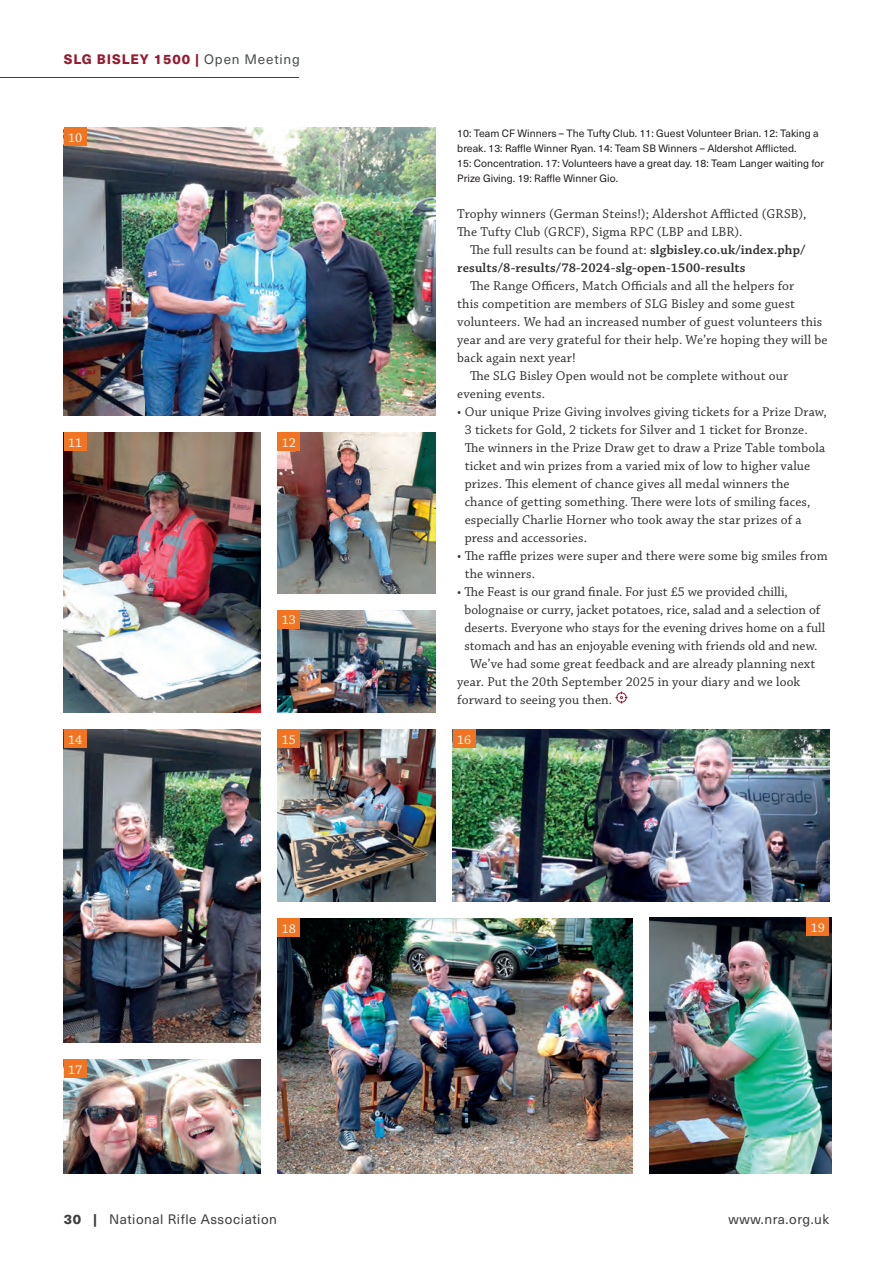
<style>
.page{position:relative;width:893px;height:1263px;background:#fff}
.page>*{position:absolute;margin:0;border:0;box-sizing:border-box;transform-origin:0 0}
.t1{font:13.5px/18px "Chaparral Pro";letter-spacing:.01em;color:#312f30}
.t2{font:600 13.5px/18px "Chaparral Pro";letter-spacing:.01em;color:#312f30}
.t3{font:13.5px "Neue Haas Unica W1 G";letter-spacing:.04em;color:#3e3e3f}
.t4{font:800 13.5px "Neue Haas Unica W1 G";letter-spacing:.07em;color:#961b2f}
.t5{font:13.5px "Chaparral Pro";color:#fff}
.t6{font:10.5px/15px "Neue Haas Unica W1 G";color:#231f20}
.s1{font-weight:400;color:#4b4c4d}
.s2{font-weight:400}
.s3{font-weight:800}
</style>
<div class="page">
<img style="left:64px;top:128px;width:372px;height:287px">
<img style="left:277px;top:610px;width:159px;height:102px">
<img style="left:277px;top:729px;width:159px;height:172px">
<img style="left:277px;top:432px;width:159px;height:161px">
<img style="left:64px;top:432px;width:196px;height:280px">
<img style="left:277px;top:918px;width:355px;height:256px">
<img style="left:64px;top:729px;width:196px;height:313px">
<img style="left:64px;top:1059px;width:196px;height:115px">
<div style="left:64px;top:128px;width:23px;height:18px;background:#f07422"></div>
<div style="left:64px;top:729px;width:22px;height:19px;background:#f07422"></div>
<svg style="left:615px;top:691px;width:12px;height:13px"></svg>
<div style="left:64px;top:432px;width:22px;height:19px;background:#f07422"></div>
<div style="left:277px;top:918px;width:23px;height:19px;background:#f07422"></div>
<img style="left:649px;top:918px;width:182px;height:256px">
<div style="left:277px;top:432px;width:23px;height:19px;background:#f07422"></div>
<div style="left:277px;top:610px;width:23px;height:18px;background:#f07422"></div>
<div style="left:64px;top:1059px;width:22px;height:19px;background:#f07422"></div>
<div style="left:277px;top:729px;width:23px;height:19px;background:#f07422"></div>
<div style="left:806px;top:918px;width:23px;height:18px;background:#f07422"></div>
<img style="left:453px;top:729px;width:376px;height:173px">
<div style="left:453px;top:729px;width:22px;height:19px;background:#f07422"></div>
<hr style="left:0;top:77px;width:299px;height:1px;background:#961b2f">
<p class="t4" style="left:64px;top:49px;width:238px">SLG BISLEY 1500 | <span class="s1">Open Meeting</span></p>
<p class="t5" style="left:68px;top:130px;width:16px">10</p>
<p class="t5" style="left:68px;top:435px;width:16px">11</p>
<p class="t5" style="left:68px;top:732px;width:16px">14</p>
<p class="t5" style="left:68px;top:1062px;width:16px">17</p>
<p class="t5" style="left:282px;top:435px;width:16px">12</p>
<p class="t5" style="left:282px;top:612px;width:16px">13</p>
<p class="t5" style="left:282px;top:732px;width:16px">15</p>
<p class="t5" style="left:282px;top:921px;width:16px">18</p>
<p class="t6" style="left:457px;top:125px;width:369px">10: Team CF Winners – The Tufty Club. 11: Guest Volunteer Brian. 12: Taking a break. 13: Raffle Winner Ryan. 14: Team SB Winners – Aldershot Afflicted.<br>15: Concentration. 17: Volunteers have a great day. 18: Team Langer waiting for Prize Giving. 19: Raffle Winner Gio.</p>
<p class="t1" style="left:457px;top:205px;width:351px">Trophy winners (German Steins!); Aldershot Afflicted (GRSB),<br>The Tufty Club (GRCF), Sigma RPC (LBP and LBR).</p>
<p class="t2" style="left:457px;top:241px;width:350px;text-indent:13px"><span class="s2">The full results can be found at:</span> slgbisley.co.uk/index.php/ results/8-results/78-2024-slg-open-1500-results</p>
<p class="t1" style="left:470px;top:277px;width:326px">The Range Officers, Match Officials and all the helpers for</p>
<p class="t1" style="left:457px;top:295px;width:339px">this competition are members of SLG Bisley and some guest</p>
<p class="t1" style="left:457px;top:313px;width:366px">volunteers. We had an increased number of guest volunteers this</p>
<p class="t1" style="left:457px;top:331px;width:372px">year and are very grateful for their help. We’re hoping they will be</p>
<p class="t1" style="left:457px;top:349px;width:120px">back again next year!</p>
<p class="t1" style="left:470px;top:367px;width:320px">The SLG Bisley Open would not be complete without our</p>
<p class="t1" style="left:457px;top:385px;width:89px">evening events.</p>
<p class="t1" style="left:465px;top:403px;width:364px;text-indent:-7px">• Our unique Prize Giving involves giving tickets for a Prize Draw, 3 tickets for Gold, 2 tickets for Silver and 1 ticket for Bronze.<br>The winners in the Prize Draw get to draw a Prize Table tombola ticket and win prizes from a varied mix of low to higher value prizes. This element of chance gives all medal winners the chance of getting something. There were lots of smiling faces, especially Charlie Horner who took away the star prizes of a press and accessories.</p>
<p class="t1" style="left:465px;top:547px;width:364px;text-indent:-7px">• The raffle prizes were super and there were some big smiles from the winners.</p>
<p class="t1" style="left:457px;top:583px;width:332px">• The Feast is our grand finale. For just £5 we provided chilli,</p>
<p class="t1" style="left:464px;top:601px;width:357px">bolognaise or curry, jacket potatoes, rice, salad and a selection of</p>
<p class="t1" style="left:464px;top:619px;width:362px">deserts. Everyone who stays for the evening drives home on a full</p>
<p class="t1" style="left:464px;top:637px;width:355px">stomach and has an enjoyable evening with friends old and new.</p>
<p class="t1" style="left:470px;top:655px;width:347px">We’ve had some great feedback and are already planning next</p>
<p class="t1" style="left:457px;top:673px;width:345px">year. Put the 20th September 2025 in your diary and we look</p>
<p class="t1" style="left:457px;top:691px;width:156px">forward to seeing you then.</p>
<p class="t5" style="left:457px;top:732px;width:16px">16</p>
<p class="t5" style="left:811px;top:920px;width:16px">19</p>
<p class="t3" style="left:64px;top:1209px;width:215px"><span class="s3">30 |</span> National Rifle Association</p>
<p class="t3" style="left:729px;top:1209px;width:102px">www.nra.org.uk</p>
</div>
